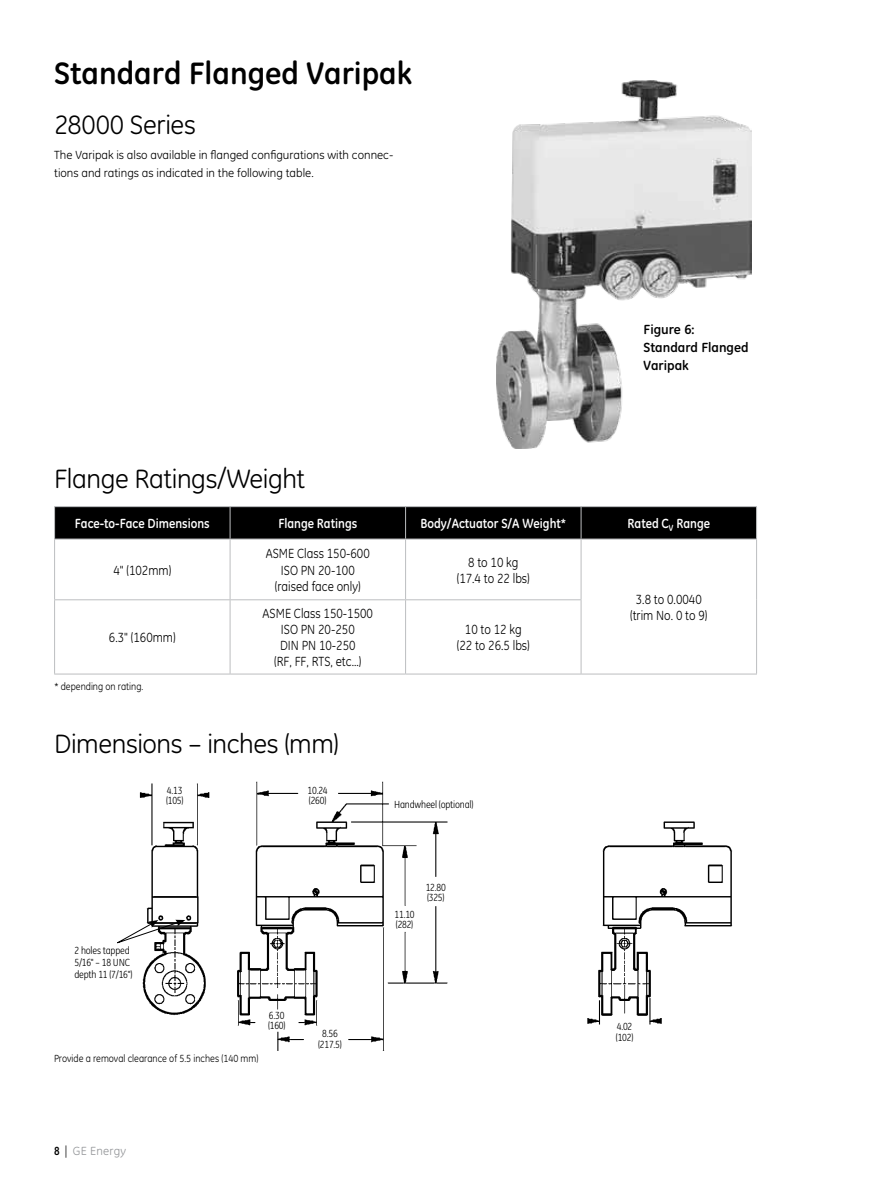
<style>
.page{position:relative;width:891px;height:1188px;background:#fff}
.page>*{position:absolute;margin:0;border:0;box-sizing:border-box;transform-origin:0 0}
.t1{font:700 31.5px "GE Inspira";color:#000}
.t2{font:27px "GE Inspira";letter-spacing:-.015em;color:#000}
.t3{font:13.5px/16.2px "GE Inspira";color:#000;text-align:center;scale:.9 1}
.t4{font:700 13.5px "GE Inspira";color:#fff;scale:.9 1}
.t5{font:700 13.5px/18px "GE Inspira";color:#000}
.t6{font:12px/18px "GE Inspira";color:#000}
.t7{font:12px "GE Inspira";letter-spacing:.02em;color:#939598}
.t8{font:10.5px/10.5px "GE Inspira Cond";letter-spacing:-.02em;color:#000}
.t9{font:10.5px "GE Inspira";color:#000;scale:.9 1}
.s1{font-family:"GE Inspira Cond";font-weight:700;color:#000}
.s2{font-family:"GE Inspira Cond";color:#000}
</style>
<div class="page">
<div style="left:55px;top:507px;width:701px;height:32px;background:#000"></div>
<hr style="left:54px;top:506px;width:176px;height:1px;background:#bcbec0">
<hr style="left:54px;top:507px;width:1px;height:32px;background:#bcbec0">
<hr style="left:230px;top:506px;width:176px;height:1px;background:#bcbec0">
<hr style="left:230px;top:507px;width:1px;height:32px;background:#bcbec0">
<hr style="left:406px;top:506px;width:175px;height:1px;background:#bcbec0">
<hr style="left:405px;top:507px;width:1px;height:32px;background:#bcbec0">
<hr style="left:581px;top:506px;width:176px;height:1px;background:#bcbec0">
<hr style="left:581px;top:507px;width:1px;height:32px;background:#bcbec0">
<hr style="left:756px;top:507px;width:1px;height:32px;background:#bcbec0">
<hr style="left:54px;top:539px;width:176px;height:1px;background:#bcbec0">
<hr style="left:54px;top:539px;width:1px;height:60px;background:#bcbec0">
<hr style="left:230px;top:539px;width:176px;height:1px;background:#bcbec0">
<hr style="left:230px;top:539px;width:1px;height:60px;background:#bcbec0">
<hr style="left:406px;top:539px;width:175px;height:1px;background:#bcbec0">
<hr style="left:405px;top:539px;width:1px;height:60px;background:#bcbec0">
<hr style="left:581px;top:539px;width:176px;height:1px;background:#bcbec0">
<hr style="left:581px;top:539px;width:1px;height:60px;background:#bcbec0">
<hr style="left:756px;top:539px;width:1px;height:61px;background:#bcbec0">
<hr style="left:756px;top:600px;width:1px;height:74px;background:#bcbec0">
<hr style="left:54px;top:599px;width:176px;height:1px;background:#bcbec0">
<hr style="left:54px;top:600px;width:1px;height:74px;background:#bcbec0">
<hr style="left:230px;top:599px;width:176px;height:1px;background:#bcbec0">
<hr style="left:230px;top:600px;width:1px;height:74px;background:#bcbec0">
<hr style="left:406px;top:599px;width:175px;height:1px;background:#bcbec0">
<hr style="left:405px;top:600px;width:1px;height:74px;background:#bcbec0">
<hr style="left:581px;top:600px;width:1px;height:74px;background:#bcbec0">
<hr style="left:54px;top:674px;width:176px;height:1px;background:#bcbec0">
<hr style="left:230px;top:674px;width:176px;height:1px;background:#bcbec0">
<hr style="left:406px;top:674px;width:175px;height:1px;background:#bcbec0">
<hr style="left:581px;top:674px;width:176px;height:1px;background:#bcbec0">
<img style="left:587px;top:821px;width:146px;height:204px">
<img style="left:139px;top:781px;width:309px;height:270px">
<svg style="left:117px;top:920px;width:68px;height:26px"></svg>
<img style="left:497px;top:81px;width:255px;height:367px">
<h1 class="t1" style="left:54px;top:53px;width:360px">Standard Flanged Varipak</h1>
<h2 class="t2" style="left:54px;top:110px;width:143px">28000 Series</h2>
<p class="t6" style="left:54px;top:146px;width:341px">The Varipak is also available in flanged configurations with connec&shy;tions and ratings as indicated in the following table.</p>
<h2 class="t2" style="left:54px;top:464px;width:252px">Flange Ratings/Weight</h2>
<p class="t5" style="left:644px;top:320px;width:107px">Figure 6:<br>Standard Flanged<br>Varipak</p>
<p class="t4" style="left:75px;top:515px;width:151px">Face-to-Face Dimensions</p>
<p class="t4" style="left:278px;top:515px;width:89px">Flange Ratings</p>
<p class="t4" style="left:420px;top:515px;width:163px">Body/Actuator S/A Weight*</p>
<p class="t4" style="left:628px;top:515px;width:93px">Rated C<sub>V</sub> Range</p>
<p class="t3" style="left:113px;top:562px;width:66px">4" (102mm)</p>
<p class="t3" style="left:266px;top:546px;width:117px">ASME Class 150-600<br>ISO PN 20-100 (raised face only)</p>
<p class="t3" style="left:457px;top:554px;width:83px">8 to 10 kg (17.4 to 22 lbs)</p>
<p class="t3" style="left:630px;top:591px;width:87px">3.8 to 0.0040 (trim No. 0 to 9)</p>
<p class="t3" style="left:263px;top:605px;width:124px">ASME Class 150-1500<br>ISO PN 20-250<br>DIN PN 10-250<br>(RF, FF, RTS, etc...)</p>
<p class="t3" style="left:457px;top:621px;width:83px">10 to 12 kg (22 to 26.5 lbs)</p>
<p class="t3" style="left:109px;top:629px;width:76px">6.3" (160mm)</p>
<p class="t9" style="left:55px;top:681px;width:100px">* depending on rating.</p>
<h2 class="t2" style="left:54px;top:728px;width:286px">Dimensions – inches (mm)</h2>
<p class="t8" style="left:166px;top:785px;width:19px">4.13 (105)</p>
<p class="t8" style="left:308px;top:785px;width:22px">10.24 (260)</p>
<p class="t8" style="left:74px;top:945px;width:60px;line-height:12px">2 holes tapped<br>5/16" – 18 UNC depth 11 (7/16")</p>
<p class="t9" style="left:54px;top:1053px;width:229px">Provide a removal clearance of 5.5 inches (140 mm)</p>
<p class="t8" style="left:268px;top:1010px;width:19px">6.30 (160)</p>
<p class="t7" style="left:54px;top:1144px;width:74px"><span class="s1">8</span> <span class="s2">|</span> GE Energy</p>
<p class="t8" style="left:318px;top:1028px;width:25px;text-align:center">8.56 (217.5)</p>
<p class="t8" style="left:394px;top:799px;width:81px">Handwheel (optional)</p>
<p class="t8" style="left:395px;top:909px;width:22px">11.10 (282)</p>
<p class="t8" style="left:426px;top:882px;width:22px">12.80 (325)</p>
<p class="t8" style="left:616px;top:1021px;width:19px">4.02 (102)</p>
</div>
